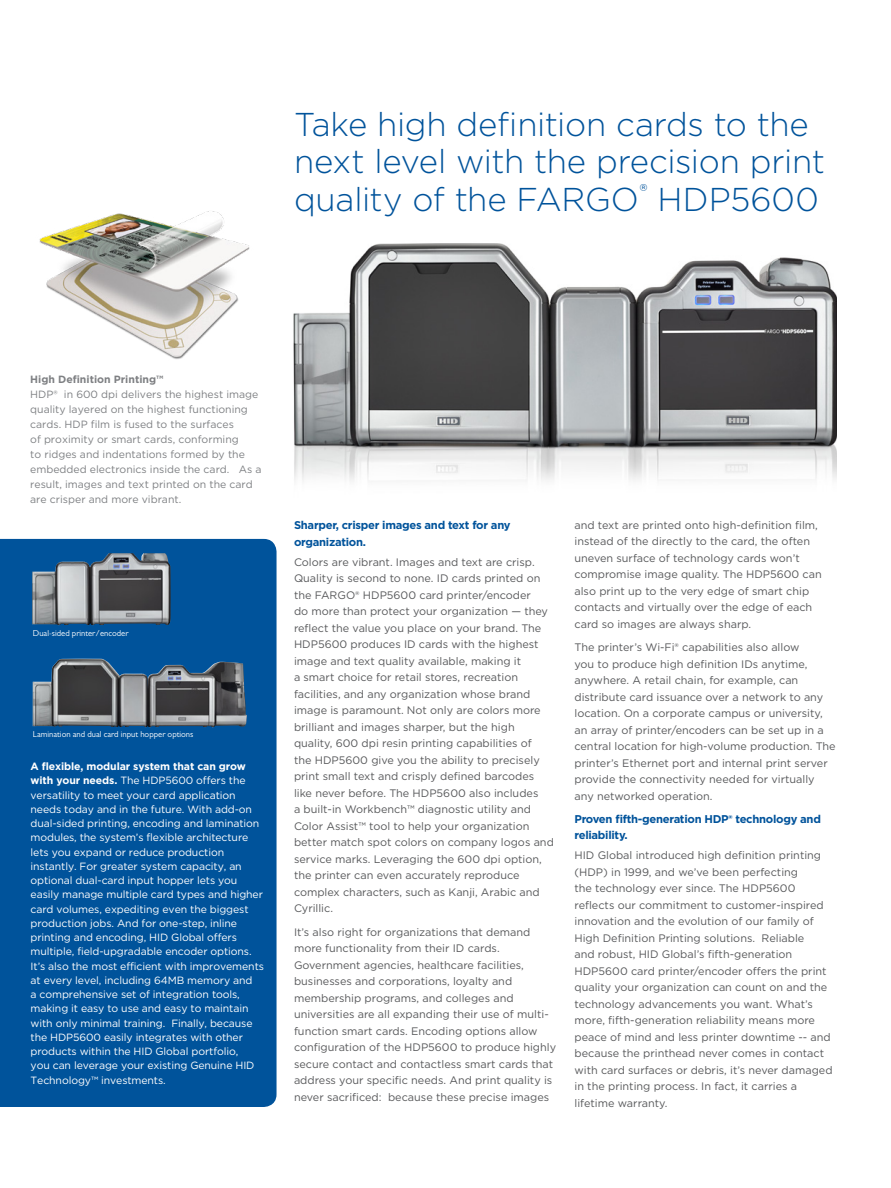
<style>
.page{position:relative;width:891px;height:1188px;background:#fff}
.page>*{position:absolute;margin:0;border:0;box-sizing:border-box;transform-origin:0 0}
.t1{font:300 33px/37.5px "Gotham";letter-spacing:-.01em;color:#00539b}
.Pargraph_header{font:700 11.25px/16.5px "Gotham";letter-spacing:-.025em;color:#00539b}
.Body_paragraph{font:10.8px/16.5px "Gotham";color:#58595b}
.caption_flush_left_p{font:10.5px/14.2px "Gotham";letter-spacing:-.01em;color:#fff}
.caption_flush_left_p-2{font:10.5px/15px "Gotham";color:#7e8083}
.caption_flush_left_p-3{font:8.55px "Gill Sans MT Pro";color:#fff}
.s1{font-weight:700}
</style>
<div class="page">
<div style="left:0;top:539px;width:277px;height:568px;background:#00539b"></div>
<img style="left:293px;top:243px;width:544px;height:238px">
<img style="left:39px;top:211px;width:211px;height:148px">
<img style="left:32px;top:553px;width:111px;height:72px">
<img style="left:33px;top:659px;width:210px;height:68px">
<p class="t1" style="left:294px;top:105px;width:532px">Take high definition cards to the next level with the precision print quality of the FARGO<sup>®</sup> HDP5600</p>
<p class="caption_flush_left_p-2" style="left:30px;top:371px;width:233px"><span class="s1">High Definition Printing™<br></span>HDP® in 600 dpi delivers the highest image quality layered on the highest functioning cards. HDP film is fused to the surfaces<br>of proximity or smart cards, conforming<br>to ridges and indentations formed by the embedded electronics inside the card. As a result, images and text printed on the card are crisper and more vibrant.</p>
<p class="caption_flush_left_p-3" style="left:33px;top:628px;width:97px">Dual-sided printer/encoder</p>
<p class="caption_flush_left_p-3" style="left:33px;top:729px;width:162px">Lamination and dual card input hopper options</p>
<p class="caption_flush_left_p" style="left:31px;top:759px;width:235px"><span class="s1">A flexible, modular system that can grow with your needs.</span> The HDP5600 offers the versatility to meet your card application needs today and in the future. With add-on dual-sided printing, encoding and lamination modules, the system’s flexible architecture lets you expand or reduce production instantly. For greater system capacity, an optional dual-card input hopper lets you easily manage multiple card types and higher card volumes, expediting even the biggest production jobs. And for one-step, inline printing and encoding, HID Global offers multiple, field-upgradable encoder options.<br>It’s also the most efficient with improvements at every level, including 64MB memory and<br>a comprehensive set of integration tools, making it easy to use and easy to maintain with only minimal training. Finally, because the HDP5600 easily integrates with other products within the HID Global portfolio,<br>you can leverage your existing Genuine HID Technology™ investments.</p>
<p class="Pargraph_header" style="left:294px;top:517px;width:218px">Sharper, crisper images and text for any organization.</p>
<p class="Body_paragraph" style="left:294px;top:554px;width:261px">Colors are vibrant. Images and text are crisp.<br>Quality is second to none. ID cards printed on the FARGO® HDP5600 card printer/encoder<br>do more than protect your organization — they reflect the value you place on your brand. The HDP5600 produces ID cards with the highest image and text quality available, making it<br>a smart choice for retail stores, recreation facilities, and any organization whose brand image is paramount. Not only are colors more brilliant and images sharper, but the high quality, 600 dpi resin printing capabilities of<br>the HDP5600 give you the ability to precisely print small text and crisply defined barcodes like never before. The HDP5600 also includes<br>a built-in Workbench™ diagnostic utility and Color Assist™ tool to help your organization better match spot colors on company logos and service marks. Leveraging the 600 dpi option, the printer can even accurately reproduce complex characters, such as Kanji, Arabic and Cyrillic.</p>
<p class="Body_paragraph" style="left:294px;top:923px;width:264px">It’s also right for organizations that demand more functionality from their ID cards.<br>Government agencies, healthcare facilities, businesses and corporations, loyalty and membership programs, and colleges and universities are all expanding their use of multi&shy;function smart cards. Encoding options allow configuration of the HDP5600 to produce highly secure contact and contactless smart cards that address your specific needs. And print quality is never sacrificed: because these precise images</p>
<p class="Body_paragraph" style="left:575px;top:517px;width:249px">and text are printed onto high-definition film, instead of the directly to the card, the often uneven surface of technology cards won’t compromise image quality. The HDP5600 can also print up to the very edge of smart chip contacts and virtually over the edge of each card so images are always sharp.</p>
<p class="Body_paragraph" style="left:575px;top:639px;width:263px">The printer’s Wi-Fi® capabilities also allow<br>you to produce high definition IDs anytime, anywhere. A retail chain, for example, can distribute card issuance over a network to any location. On a corporate campus or university, an array of printer/encoders can be set up in a central location for high-volume production. The printer’s Ethernet port and internal print server provide the connectivity needed for virtually any networked operation.</p>
<p class="Pargraph_header" style="left:575px;top:811px;width:248px">Proven fifth-generation HDP® technology and reliability.</p>
<p class="Body_paragraph" style="left:575px;top:847px;width:260px">HID Global introduced high definition printing (HDP) in 1999, and we’ve been perfecting<br>the technology ever since. The HDP5600 reflects our commitment to customer-inspired innovation and the evolution of our family of High Definition Printing solutions. Reliable<br>and robust, HID Global’s fifth-generation HDP5600 card printer/encoder offers the print quality your organization can count on and the technology advancements you want. What’s more, fifth-generation reliability means more peace of mind and less printer downtime -- and because the printhead never comes in contact with card surfaces or debris, it’s never damaged in the printing process. In fact, it carries a lifetime warranty.</p>
</div>
